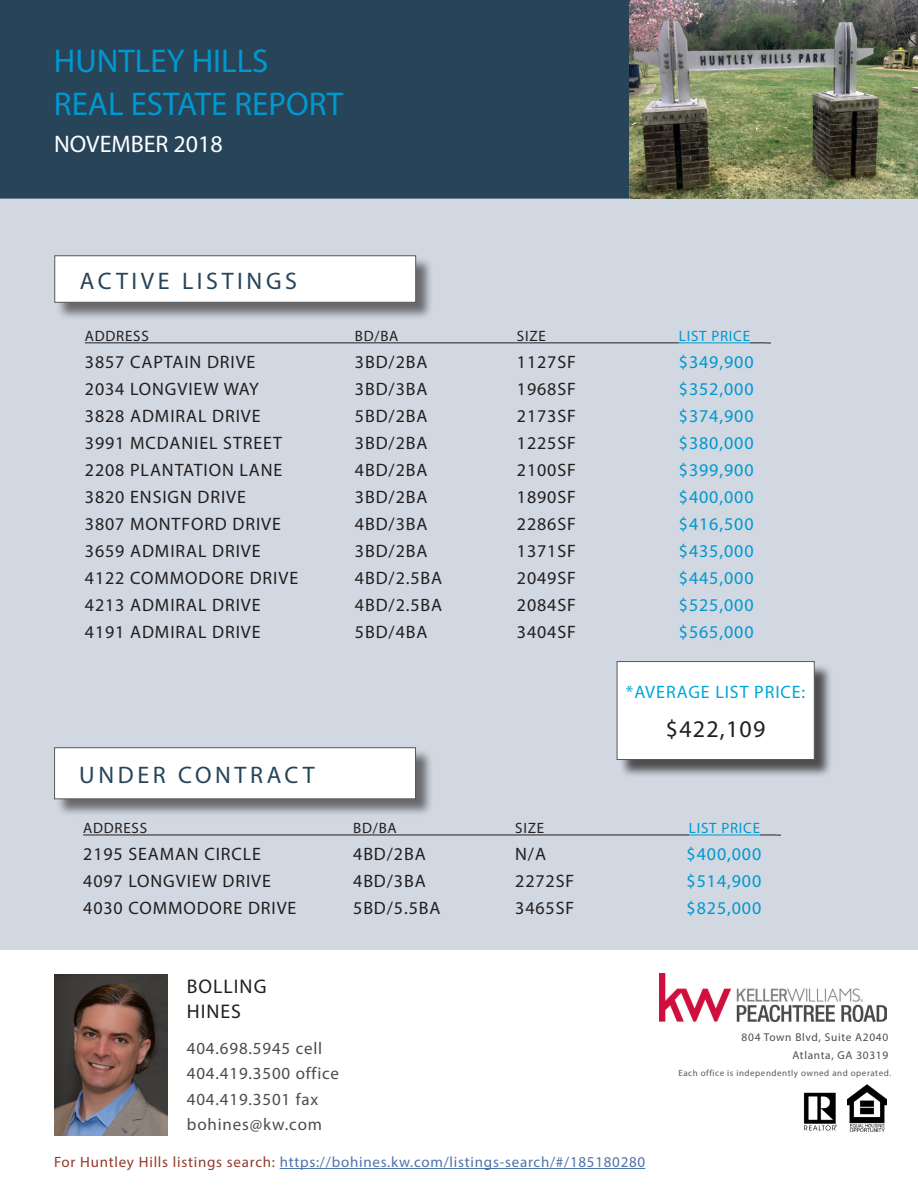
<style>
.page{position:relative;width:918px;height:1188px;background:#fff}
.page>*{position:absolute;margin:0;border:0;box-sizing:border-box;transform-origin:0 0}
.t1{font:33px "Myriad Pro";color:#0098d0}
.t2{font:24px "Myriad Pro";letter-spacing:.15em;color:#274459}
.t3{font:24px "Myriad Pro";color:#fff}
.t4{font:24px "Myriad Pro";letter-spacing:.05em;color:#231f20}
.t5{font:19.8px/25.5px "Myriad Pro";letter-spacing:.05em;color:#231f20}
.t6{font:18px "Myriad Pro";letter-spacing:.05em;color:#231f20}
.t7{font:18px "Myriad Pro";letter-spacing:.05em;color:#0098d0}
.t8{font:18px "Myriad Pro";letter-spacing:.05em;color:#00a6d8}
.t9{font:16.95px/25.5px "Myriad Pro";letter-spacing:.05em;color:#4b4c4d}
.t10{font:15px "Myriad Pro";letter-spacing:.05em;color:#4d72ac}
.t11{font:15px "Myriad Pro";letter-spacing:.05em;color:#231f20}
.t12{font:15px "Myriad Pro";letter-spacing:.05em;color:#0098d0}
.t13{font:11.4px "Myriad Pro";letter-spacing:.06em;color:#4b4c4d}
.t14{font:9px "Myriad Pro";letter-spacing:.06em;color:#57585a}
.s1{color:#913a2a}
</style>
<div class="page">
<div style="left:0;top:0;width:917px;height:199px;background:#274459"></div>
<div style="left:0;top:199px;width:918px;height:751px;background:#d1d8e1"></div>
<img style="left:54px;top:975px;width:114px;height:161px">
<hr style="left:280px;top:1168px;width:365px;height:1px;background:#4d72ac">
<div style="left:56px;top:257px;width:378px;height:64px;background:#231f20;opacity:.6"></div>
<div style="left:54px;top:255px;width:362px;height:48px;background:#fff;border:1px solid #57585a"></div>
<hr style="left:85px;top:342px;width:594px;height:1px;background:#231f20">
<hr style="left:679px;top:342px;width:71px;height:1px;background:#0098d0">
<svg style="left:750px;top:342px;width:21px;height:2px"></svg>
<div style="left:56px;top:749px;width:378px;height:68px;background:#231f20;opacity:.6"></div>
<div style="left:54px;top:747px;width:362px;height:52px;background:#fff;border:1px solid #57585a"></div>
<hr style="left:83px;top:835px;width:606px;height:1px;background:#231f20">
<hr style="left:689px;top:835px;width:71px;height:1px;background:#0098d0">
<svg style="left:760px;top:835px;width:21px;height:1px"></svg>
<div style="left:619px;top:664px;width:214px;height:115px;background:#231f20;opacity:.75"></div>
<div style="left:617px;top:661px;width:198px;height:99px;background:#fff;border:1px solid #57585a"></div>
<img style="left:629px;top:0;width:289px;height:199px">
<img style="left:659px;top:974px;width:227px;height:48px">
<img style="left:848px;top:1085px;width:39px;height:47px">
<img style="left:803px;top:1092px;width:35px;height:39px">
<p class="t1" style="left:54px;top:40px;width:216px">HUNTLEY HILLS</p>
<p class="t1" style="left:54px;top:83px;width:291px">REAL ESTATE REPORT</p>
<p class="t3" style="left:54px;top:129px;width:170px">NOVEMBER 2018</p>
<p class="t2" style="left:80px;top:266px;width:218px">ACTIVE LISTINGS</p>
<p class="t11" style="left:85px;top:327px;width:65px">ADDRESS</p>
<p class="t11" style="left:355px;top:327px;width:45px">BD/BA</p>
<p class="t11" style="left:517px;top:327px;width:30px">SIZE</p>
<p class="t12" style="left:679px;top:327px;width:73px">LIST PRICE</p>
<p class="t6" style="left:85px;top:351px;width:172px">3857 CAPTAIN DRIVE</p>
<p class="t6" style="left:355px;top:351px;width:74px">3BD/2BA</p>
<p class="t6" style="left:517px;top:351px;width:61px">1127SF</p>
<p class="t7" style="left:679px;top:351px;width:76px">$349,900</p>
<p class="t6" style="left:85px;top:378px;width:176px">2034 LONGVIEW WAY</p>
<p class="t6" style="left:355px;top:378px;width:74px">3BD/3BA</p>
<p class="t6" style="left:517px;top:378px;width:61px">1968SF</p>
<p class="t7" style="left:679px;top:378px;width:76px">$352,000</p>
<p class="t6" style="left:85px;top:405px;width:177px">3828 ADMIRAL DRIVE</p>
<p class="t6" style="left:355px;top:405px;width:74px">5BD/2BA</p>
<p class="t6" style="left:517px;top:405px;width:61px">2173SF</p>
<p class="t7" style="left:679px;top:405px;width:76px">$374,900</p>
<p class="t6" style="left:85px;top:432px;width:199px">3991 MCDANIEL STREET</p>
<p class="t6" style="left:355px;top:432px;width:74px">3BD/2BA</p>
<p class="t6" style="left:517px;top:432px;width:61px">1225SF</p>
<p class="t7" style="left:679px;top:432px;width:76px">$380,000</p>
<p class="t6" style="left:85px;top:459px;width:199px">2208 PLANTATION LANE</p>
<p class="t6" style="left:355px;top:459px;width:74px">4BD/2BA</p>
<p class="t6" style="left:517px;top:459px;width:61px">2100SF</p>
<p class="t7" style="left:679px;top:459px;width:76px">$399,900</p>
<p class="t6" style="left:85px;top:486px;width:163px">3820 ENSIGN DRIVE</p>
<p class="t6" style="left:355px;top:486px;width:74px">3BD/2BA</p>
<p class="t6" style="left:517px;top:486px;width:61px">1890SF</p>
<p class="t7" style="left:679px;top:486px;width:76px">$400,000</p>
<p class="t6" style="left:85px;top:513px;width:198px">3807 MONTFORD DRIVE</p>
<p class="t6" style="left:355px;top:513px;width:74px">4BD/3BA</p>
<p class="t6" style="left:517px;top:513px;width:61px">2286SF</p>
<p class="t7" style="left:679px;top:513px;width:76px">$416,500</p>
<p class="t6" style="left:85px;top:540px;width:177px">3659 ADMIRAL DRIVE</p>
<p class="t6" style="left:355px;top:540px;width:74px">3BD/2BA</p>
<p class="t6" style="left:517px;top:540px;width:61px">1371SF</p>
<p class="t7" style="left:679px;top:540px;width:76px">$435,000</p>
<p class="t6" style="left:85px;top:567px;width:215px">4122 COMMODORE DRIVE</p>
<p class="t6" style="left:355px;top:567px;width:89px">4BD/2.5BA</p>
<p class="t6" style="left:517px;top:567px;width:61px">2049SF</p>
<p class="t7" style="left:679px;top:567px;width:76px">$445,000</p>
<p class="t6" style="left:85px;top:594px;width:177px">4213 ADMIRAL DRIVE</p>
<p class="t6" style="left:355px;top:594px;width:89px">4BD/2.5BA</p>
<p class="t6" style="left:517px;top:594px;width:61px">2084SF</p>
<p class="t7" style="left:679px;top:594px;width:76px">$525,000</p>
<p class="t6" style="left:85px;top:621px;width:177px">4191 ADMIRAL DRIVE</p>
<p class="t6" style="left:355px;top:621px;width:74px">5BD/4BA</p>
<p class="t6" style="left:517px;top:621px;width:61px">3404SF</p>
<p class="t7" style="left:679px;top:621px;width:76px">$565,000</p>
<p class="t8" style="left:626px;top:680px;width:181px">*AVERAGE LIST PRICE:</p>
<p class="t4" style="left:666px;top:714px;width:101px">$422,109</p>
<p class="t2" style="left:79px;top:760px;width:237px">UNDER CONTRACT</p>
<p class="t11" style="left:83px;top:819px;width:65px">ADDRESS</p>
<p class="t11" style="left:353px;top:819px;width:45px">BD/BA</p>
<p class="t11" style="left:515px;top:819px;width:30px">SIZE</p>
<p class="t12" style="left:689px;top:819px;width:73px">LIST PRICE</p>
<p class="t6" style="left:83px;top:843px;width:179px">2195 SEAMAN CIRCLE</p>
<p class="t6" style="left:353px;top:843px;width:74px">4BD/2BA</p>
<p class="t6" style="left:515px;top:843px;width:32px">N/A</p>
<p class="t7" style="left:687px;top:843px;width:76px">$400,000</p>
<p class="t6" style="left:83px;top:870px;width:189px">4097 LONGVIEW DRIVE</p>
<p class="t6" style="left:353px;top:870px;width:74px">4BD/3BA</p>
<p class="t6" style="left:515px;top:870px;width:61px">2272SF</p>
<p class="t7" style="left:687px;top:870px;width:76px">$514,900</p>
<p class="t6" style="left:83px;top:897px;width:215px">4030 COMMODORE DRIVE</p>
<p class="t6" style="left:353px;top:897px;width:89px">5BD/5.5BA</p>
<p class="t6" style="left:515px;top:897px;width:61px">3465SF</p>
<p class="t7" style="left:687px;top:897px;width:76px">$825,000</p>
<p class="t5" style="left:187px;top:973px;width:81px">BOLLING<br>HINES</p>
<p class="t9" style="left:187px;top:1035px;width:137px">404.698.5945 cell</p>
<p class="t9" style="left:187px;top:1061px;width:154px">404.419.3500 office<br>404.419.3501 fax</p>
<p class="t9" style="left:187px;top:1112px;width:137px">bohines@kw.com</p>
<p class="t10" style="left:54px;top:1153px;width:593px"><span class="s1">For Huntley Hills listings search:</span> https://bohines.kw.com/listings-search/#/185180280</p>
<p class="t13" style="left:742px;top:1030px;width:148px">804 Town Blvd, Suite A2040</p>
<p class="t13" style="left:792px;top:1048px;width:98px">Atlanta, GA 30319</p>
<p class="t14" style="left:678px;top:1067px;width:214px">Each office is independently owned and operated.</p>
</div>
